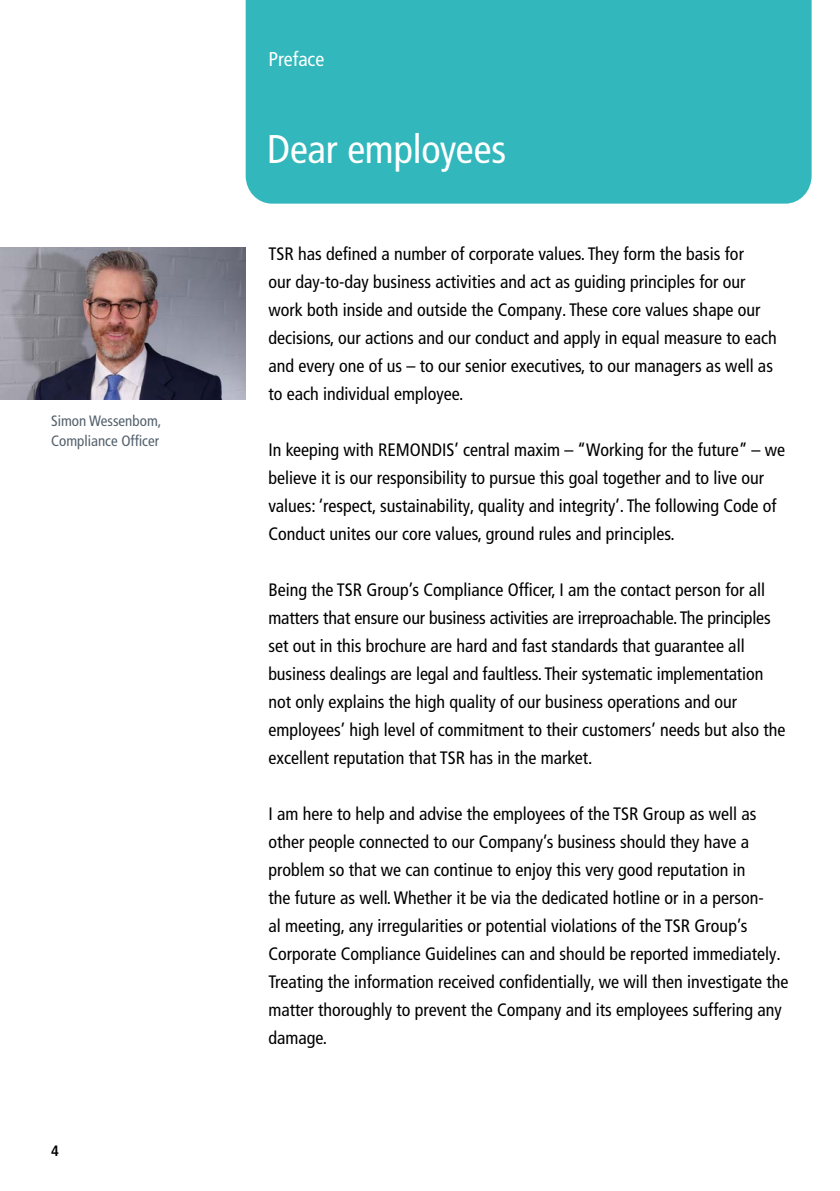
<style>
.page{position:relative;width:840px;height:1191px;background:#fff}
.page>*{position:absolute;margin:0;border:0;box-sizing:border-box;transform-origin:0 0}
.t1{font:condensed 40px "Frutiger LT Pro";letter-spacing:-.005em;color:#fff}
.t2{font:condensed 20px "Frutiger LT Pro";color:#fff}
.t3{font:condensed 18px/28px "Frutiger LT Pro";color:#000}
.t4{font:condensed 15px/20px "Frutiger LT Pro";color:#54616c}
.t5{font:700 condensed 15px "Frutiger LT Pro";color:#000}
</style>
<div class="page">
<div style="left:245px;top:0;width:566px;height:204px;background:#31b7bc"></div>
<img style="left:0;top:247px;width:245px;height:153px">
<p class="t4" style="left:51px;top:411px;width:112px">Simon Wessenbom,<br>Compliance Officer</p>
<p class="t5" style="left:51px;top:1141px;width:9px">4</p>
<p class="t2" style="left:268px;top:47px;width:57px">Preface</p>
<h1 class="t1" style="left:267px;top:125px;width:240px">Dear employees</h1>
<p class="t3" style="left:268px;top:239px;width:509px">TSR has defined a number of corporate values. They form the basis for<br>our day-to-day business activities and act as guiding principles for our work both inside and outside the Company. These core values shape our decisions, our actions and our conduct and apply in equal measure to each and every one of us – to our senior executives, to our managers as well as to each individual employee.</p>
<p class="t3" style="left:268px;top:435px;width:518px">In keeping with REMONDIS’ central maxim – “Working for the future” – we believe it is our responsibility to pursue this goal together and to live our values: ‘respect, sustainability, quality and integrity’. The following Code of Conduct unites our core values, ground rules and principles.</p>
<p class="t3" style="left:268px;top:576px;width:518px">Being the TSR Group’s Compliance Officer, I am the contact person for all matters that ensure our business activities are irreproachable. The principles set out in this brochure are hard and fast standards that guarantee all business dealings are legal and faultless. Their systematic implementation not only explains the high quality of our business operations and our employees’ high level of commitment to their customers’ needs but also the excellent reputation that TSR has in the market.</p>
<p class="t3" style="left:268px;top:800px;width:521px">I am here to help and advise the employees of the TSR Group as well as other people connected to our Company’s business should they have a problem so that we can continue to enjoy this very good reputation in<br>the future as well. Whether it be via the dedicated hotline or in a person-<br>al meeting, any irregularities or potential violations of the TSR Group’s Corporate Compliance Guidelines can and should be reported immediately.<br>Treating the information received confidentially, we will then investigate the matter thoroughly to prevent the Company and its employees suffering any damage.</p>
</div>
